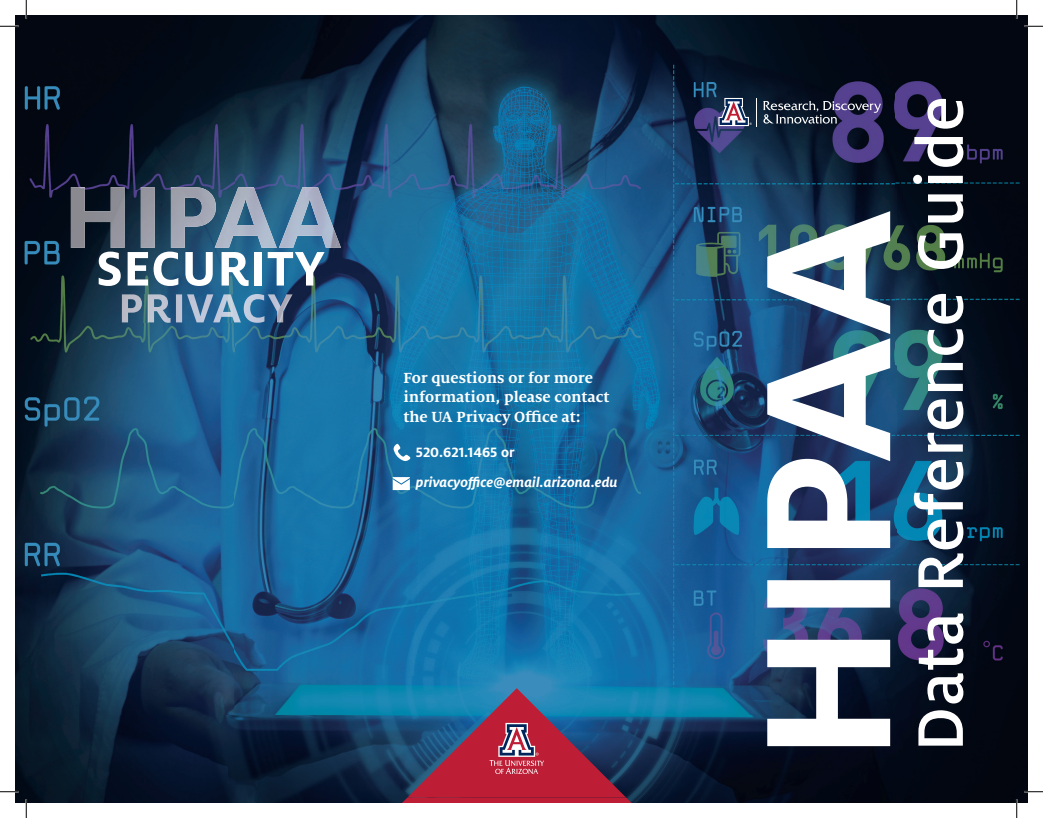
<style>
.page{position:relative;width:1043px;height:818px;background:#fff}
.page>*{position:absolute;margin:0;border:0;box-sizing:border-box;transform-origin:0 0}
.t1{font:500 71.25px "Milo OT";letter-spacing:.01em;color:#fff}
.t2{font:700 53.75px "Milo OT";letter-spacing:.01em;color:#fff}
.t3{font:700 16.25px/19.5px "Milo Serif OT";color:#fff}
.t4{font:italic 700 15px "Milo OT";color:#fff}
.t5{font:700 15px "Milo OT";color:#fff}
</style>
<div class="page">
<img style="left:15px;top:15px;width:1013px;height:787px">
<svg style="left:400px;top:688px;width:233px;height:114px;background:#69486a"></svg>
<svg style="left:392px;top:477px;width:18px;height:13px"></svg>
<svg style="left:393px;top:443px;width:17px;height:18px"></svg>
<img style="left:122px;top:294px;width:170px;height:29px">
<svg style="left:718px;top:98px;width:38px;height:28px"></svg>
<svg style="left:763px;top:101px;width:118px;height:23px;background:#494b68"></svg>
<img style="left:71px;top:187px;width:270px;height:61px">
<svg style="left:767px;top:211px;width:123px;height:535px"></svg>
<svg style="left:0;top:25px;width:19px;height:2px"></svg>
<svg style="left:1024px;top:25px;width:18px;height:2px"></svg>
<svg style="left:0;top:790px;width:19px;height:2px"></svg>
<svg style="left:1024px;top:790px;width:18px;height:2px"></svg>
<svg style="left:25px;top:0;width:2px;height:19px"></svg>
<svg style="left:25px;top:799px;width:2px;height:19px"></svg>
<svg style="left:1015px;top:0;width:2px;height:19px"></svg>
<svg style="left:1015px;top:799px;width:2px;height:19px"></svg>
<h2 class="t2" style="left:96px;top:238px;width:230px">SECURITY</h2>
<p class="t3" style="left:403px;top:368px;width:207px">For questions or for more information, please contact the UA Privacy Office at:</p>
<p class="t5" style="left:416px;top:444px;width:100px">520.621.1465 or</p>
<p class="t4" style="left:416px;top:474px;width:203px">privacyoffice@email.arizona.edu</p>
<h1 class="t1" style="left:901px;top:751px;width:657px;rotate:-90deg">Data Reference Guide</h1>
</div>
